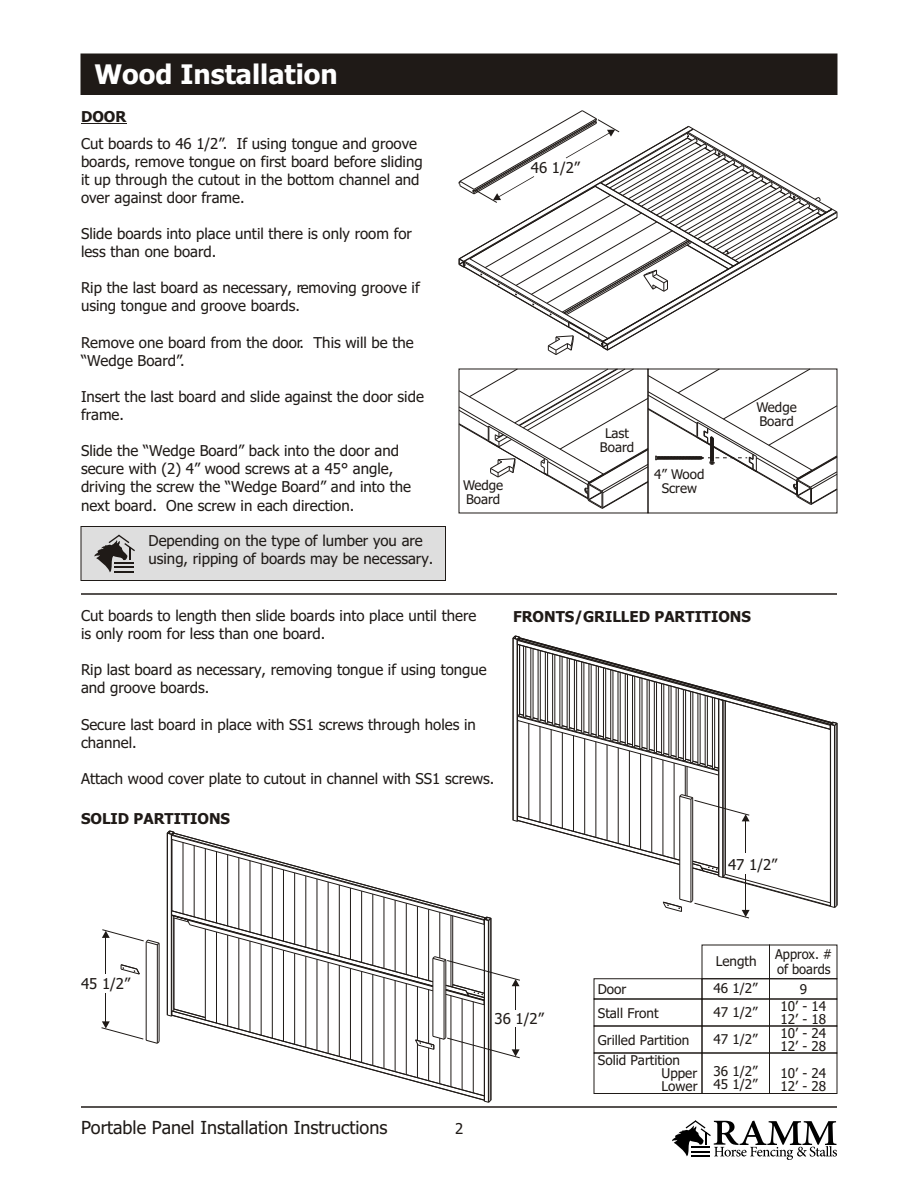
<style>
.page{position:relative;width:918px;height:1188px;background:#fff}
.page>*{position:absolute;margin:0;border:0;box-sizing:border-box;transform-origin:0 0}
.t1{font:700 27px "Tahoma";color:#fff}
.t2{font:18px "Tahoma";color:#1f1a17}
.t3{font:15px/18.1px "Tahoma";color:#1f1a17}
.t4{font:700 15px "Tahoma";color:#1f1a17}
.t5{font:13.5px/13px "Tahoma";color:#1f1a17}
.t6{font:13.5px/15.3px "Tahoma";color:#1f1a17;scale:.95 1}
.t7{font:13.35px/14.1px "Tahoma";color:#1f1a17;text-align:center}
</style>
<div class="page">
<div style="left:81px;top:54px;width:756px;height:41px;background:#1f1a17"></div>
<hr style="left:81px;top:1106px;width:756px;height:2px;background:#1f1a17">
<svg style="left:672px;top:1120px;width:165px;height:40px"></svg>
<svg style="left:458px;top:110px;width:380px;height:245px"></svg>
<div style="left:81px;top:526px;width:365px;height:55px;background:#dedede;border:1px solid #1f1a17"></div>
<svg style="left:94px;top:535px;width:41px;height:37px"></svg>
<svg style="left:458px;top:368px;width:380px;height:141px"></svg>
<hr style="left:81px;top:123px;width:45px;height:1px;background:#1f1a17">
<hr style="left:640px;top:754px;width:1px;height:96px;background:#1f1a17">
<hr style="left:629px;top:751px;width:1px;height:95px;background:#1f1a17">
<hr style="left:573px;top:736px;width:1px;height:95px;background:#1f1a17">
<hr style="left:562px;top:733px;width:1px;height:95px;background:#1f1a17">
<hr style="left:584px;top:739px;width:1px;height:95px;background:#1f1a17">
<hr style="left:551px;top:730px;width:1px;height:95px;background:#1f1a17">
<hr style="left:540px;top:727px;width:1px;height:95px;background:#1f1a17">
<hr style="left:607px;top:745px;width:1px;height:95px;background:#1f1a17">
<hr style="left:618px;top:748px;width:1px;height:95px;background:#1f1a17">
<hr style="left:528px;top:724px;width:1px;height:95px;background:#1f1a17">
<hr style="left:595px;top:742px;width:1px;height:95px;background:#1f1a17">
<hr style="left:651px;top:757px;width:1px;height:96px;background:#1f1a17">
<hr style="left:685px;top:766px;width:1px;height:30px;background:#1f1a17">
<hr style="left:687px;top:766px;width:1px;height:30px;background:#1f1a17">
<hr style="left:674px;top:763px;width:1px;height:96px;background:#1f1a17">
<hr style="left:663px;top:760px;width:1px;height:96px;background:#1f1a17">
<hr style="left:722px;top:700px;width:1px;height:177px;background:#1f1a17">
<hr style="left:718px;top:699px;width:1px;height:177px;background:#1f1a17">
<hr style="left:834px;top:726px;width:1px;height:181px;background:#1f1a17">
<hr style="left:835px;top:725px;width:1px;height:182px;background:#1f1a17">
<hr style="left:830px;top:724px;width:1px;height:182px;background:#1f1a17">
<hr style="left:837px;top:723px;width:1px;height:182px;background:#1f1a17">
<hr style="left:513px;top:638px;width:1px;height:182px;background:#1f1a17">
<hr style="left:723px;top:700px;width:1px;height:176px;background:#1f1a17">
<hr style="left:725px;top:701px;width:1px;height:173px;background:#1f1a17">
<hr style="left:517px;top:720px;width:1px;height:96px;background:#1f1a17">
<svg style="left:512px;top:635px;width:326px;height:141px"></svg>
<svg style="left:120px;top:964px;width:20px;height:11px"></svg>
<hr style="left:157px;top:945px;width:1px;height:98px;background:#1f1a17">
<hr style="left:146px;top:942px;width:1px;height:98px;background:#1f1a17">
<hr style="left:159px;top:943px;width:1px;height:99px;background:#1f1a17">
<svg style="left:102px;top:929px;width:58px;height:17px"></svg>
<hr style="left:105px;top:937px;width:1px;height:37px;background:#1f1a17">
<svg style="left:101px;top:994px;width:59px;height:50px"></svg>
<svg style="left:166px;top:793px;width:672px;height:310px"></svg>
<hr style="left:81px;top:593px;width:756px;height:2px;background:#1f1a17">
<div style="left:594px;top:978px;width:108px;height:21px;border:1px solid #1f1a17"></div>
<div style="left:594px;top:999px;width:108px;height:27px;border:1px solid #1f1a17"></div>
<div style="left:594px;top:1026px;width:108px;height:27px;border:1px solid #1f1a17"></div>
<div style="left:594px;top:1053px;width:108px;height:41px;border:1px solid #1f1a17"></div>
<div style="left:702px;top:1053px;width:68px;height:41px;border:1px solid #1f1a17"></div>
<div style="left:769px;top:1053px;width:68px;height:41px;border:1px solid #1f1a17"></div>
<div style="left:702px;top:978px;width:68px;height:21px;border:1px solid #1f1a17"></div>
<div style="left:702px;top:999px;width:68px;height:27px;border:1px solid #1f1a17"></div>
<div style="left:702px;top:1026px;width:68px;height:27px;border:1px solid #1f1a17"></div>
<div style="left:769px;top:999px;width:68px;height:27px;border:1px solid #1f1a17"></div>
<div style="left:769px;top:1026px;width:68px;height:27px;border:1px solid #1f1a17"></div>
<div style="left:769px;top:978px;width:68px;height:21px;border:1px solid #1f1a17"></div>
<div style="left:702px;top:945px;width:68px;height:34px;border:1px solid #1f1a17"></div>
<div style="left:769px;top:945px;width:68px;height:34px;border:1px solid #1f1a17"></div>
<h1 class="t1" style="left:94px;top:64px;width:245px">Wood Installation</h1>
<p class="t4" style="left:81px;top:110px;width:47px">DOOR</p>
<p class="t3" style="left:81px;top:135px;width:343px">Cut boards to 46 1/2”. If using tongue and groove boards, remove tongue on first board before sliding it up through the cutout in the bottom channel and over against door frame.</p>
<p class="t3" style="left:81px;top:226px;width:333px">Slide boards into place until there is only room for less than one board.</p>
<p class="t3" style="left:81px;top:280px;width:340px">Rip the last board as necessary, removing groove if using tongue and groove boards.</p>
<p class="t3" style="left:81px;top:334px;width:334px">Remove one board from the door. This will be the “Wedge Board”.</p>
<p class="t3" style="left:81px;top:389px;width:344px">Insert the last board and slide against the door side frame.</p>
<p class="t3" style="left:81px;top:443px;width:332px">Slide the “Wedge Board” back into the door and secure with (2) 4” wood screws at a 45° angle, driving the screw the “Wedge Board” and into the next board. One screw in each direction.</p>
<p class="t3" style="left:148px;top:533px;width:286px">Depending on the type of lumber you are using, ripping of boards may be necessary.</p>
<p class="t3" style="left:531px;top:160px;width:51px">46 1/2”</p>
<p class="t7" style="left:463px;top:479px;width:42px;text-align:left">Wedge<br>Board</p>
<p class="t7" style="left:600px;top:427px;width:36px">Last<br>Board</p>
<p class="t7" style="left:654px;top:468px;width:52px">4” Wood<br>Screw</p>
<p class="t7" style="left:756px;top:401px;width:42px;text-align:left">Wedge<br>Board</p>
<p class="t3" style="left:81px;top:608px;width:397px">Cut boards to length then slide boards into place until there is only room for less than one board.</p>
<p class="t3" style="left:81px;top:662px;width:407px">Rip last board as necessary, removing tongue if using tongue and groove boards.</p>
<p class="t3" style="left:81px;top:716px;width:396px">Secure last board in place with SS1 screws through holes in channel.</p>
<p class="t3" style="left:81px;top:771px;width:415px">Attach wood cover plate to cutout in channel with SS1 screws.</p>
<p class="t4" style="left:81px;top:812px;width:151px">SOLID PARTITIONS</p>
<p class="t4" style="left:513px;top:611px;width:239px">FRONTS/GRILLED PARTITIONS</p>
<p class="t3" style="left:728px;top:856px;width:51px">47 1/2”</p>
<p class="t5" style="left:716px;top:955px;width:42px">Length</p>
<p class="t6" style="left:775px;top:948px;width:62px">Approx. # of boards</p>
<p class="t3" style="left:81px;top:976px;width:51px">45 1/2”</p>
<p class="t2" style="left:81px;top:1120px;width:308px">Portable Panel Installation Instructions</p>
<p class="t3" style="left:495px;top:1010px;width:51px">36 1/2”</p>
<p class="t3" style="left:455px;top:1121px;width:10px">2</p>
<p class="t5" style="left:598px;top:978px;width:62px;line-height:23.9px">Door<br>Stall Front</p>
<p class="t5" style="left:598px;top:1031px;width:93px;line-height:20.2px">Grilled Partition<br>Solid Partition</p>
<p class="t5" style="left:662px;top:1068px;width:38px">Upper<br>Lower</p>
<p class="t5" style="left:713px;top:977px;width:46px;line-height:23.7px">46 1/2”<br>47 1/2”</p>
<p class="t5" style="left:713px;top:1033px;width:46px">47 1/2”</p>
<p class="t5" style="left:713px;top:1066px;width:46px">36 1/2”<br>45 1/2”</p>
<p class="t5" style="left:800px;top:983px;width:9px">9</p>
<p class="t5" style="left:781px;top:1001px;width:47px;text-align:justify">10’ - 14<br>12’ - 18<br>10’ - 24<br>12’ - 28</p>
<p class="t5" style="left:781px;top:1068px;width:47px">10’ - 24<br>12’ - 28</p>
</div>
